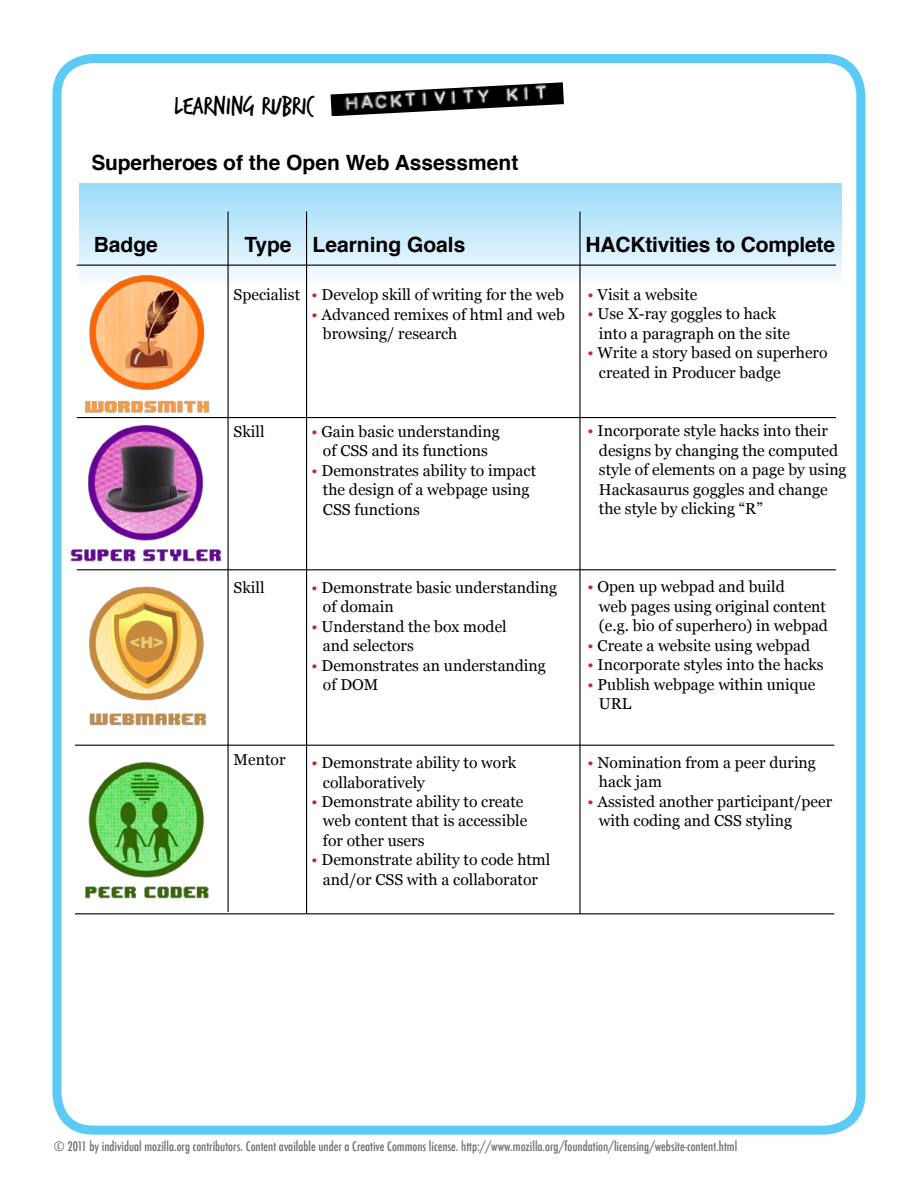
<style>
.page{position:relative;width:918px;height:1188px;background:#fff}
.page>*{position:absolute;margin:0;border:0;box-sizing:border-box;transform-origin:0 0}
.t1{font:27px "Trash Hand";color:#000}
.t2{font:700 21px "Helvetica";letter-spacing:-.01em;color:#000}
.t3{font:15.75px/19.5px "Georgia";color:#000}
.t4{font:500 condensed 12.75px "Futura";color:#6d6e71}
.s1{color:#d2232a}
</style>
<div class="page">
<div style="left:52px;top:54px;width:813px;height:1081px;border:9px solid #5bcbf5;border-radius:36px"></div>
<img style="left:331px;top:82px;width:233px;height:34px">
<div style="left:80px;top:183px;width:761px;height:108px;background:linear-gradient(to bottom,#98daf8,#fffeff)"></div>
<hr style="left:77px;top:265px;width:759px;height:1px;background:#000">
<hr style="left:77px;top:417px;width:759px;height:1px;background:#000">
<hr style="left:77px;top:569px;width:759px;height:1px;background:#000">
<hr style="left:228px;top:212px;width:1px;height:700px;background:#000">
<hr style="left:306px;top:212px;width:1px;height:702px;background:#000">
<hr style="left:579px;top:212px;width:2px;height:702px;background:#000">
<hr style="left:75px;top:745px;width:759px;height:1px;background:#000">
<hr style="left:75px;top:913px;width:759px;height:1px;background:#000">
<img style="left:75px;top:761px;width:151px;height:154px">
<img style="left:89px;top:586px;width:117px;height:140px">
<img style="left:70px;top:417px;width:154px;height:154px">
<img style="left:78px;top:269px;width:136px;height:153px">
<h1 class="t1" style="left:175px;top:93px;width:140px">LEARNING RUBRIC</h1>
<h2 class="t2" style="left:92px;top:145px;width:428px">Superheroes of the Open Web Assessment</h2>
<h2 class="t2" style="left:94px;top:228px;width:66px">Badge</h2>
<h2 class="t2" style="left:245px;top:228px;width:48px">Type</h2>
<p class="t3" style="left:234px;top:285px;width:68px">Specialist</p>
<h2 class="t2" style="left:313px;top:227px;width:154px">Learning Goals</h2>
<h2 class="t2" style="left:586px;top:227px;width:251px">HACKtivities to Complete</h2>
<p class="t3" style="left:312px;top:285px;width:254px"><span class="s1">•</span> Develop skill of writing for the web</p>
<p class="t3" style="left:323px;top:305px;width:243px;text-indent:-11px"><span class="s1">•</span> Advanced remixes of html and web browsing/ research</p>
<p class="t3" style="left:588px;top:285px;width:111px"><span class="s1">•</span> Visit a website</p>
<p class="t3" style="left:599px;top:305px;width:193px;text-indent:-11px"><span class="s1">•</span> Use X-ray goggles to hack into a paragraph on the site</p>
<p class="t3" style="left:599px;top:344px;width:230px;text-indent:-11px"><span class="s1">•</span> Write a story based on superhero created in Producer badge</p>
<p class="t3" style="left:234px;top:422px;width:32px">Skill</p>
<p class="t3" style="left:312px;top:422px;width:190px;text-align:center"><span class="s1">•</span> Gain basic understanding of CSS and its functions</p>
<p class="t3" style="left:323px;top:461px;width:215px;text-indent:-11px"><span class="s1">•</span> Demonstrates ability to impact the design of a webpage using<br>CSS functions</p>
<p class="t3" style="left:599px;top:422px;width:249px;text-indent:-11px"><span class="s1">•</span> Incorporate style hacks into their designs by changing the computed style of elements on a page by using<br>Hackasaurus goggles and change the style by clicking “R”</p>
<p class="t3" style="left:234px;top:578px;width:32px">Skill</p>
<p class="t3" style="left:234px;top:750px;width:53px">Mentor</p>
<p class="t3" style="left:323px;top:578px;width:236px;text-indent:-11px"><span class="s1">•</span> Demonstrate basic understanding of domain</p>
<p class="t3" style="left:323px;top:617px;width:185px;text-indent:-11px"><span class="s1">•</span> Understand the box model and selectors</p>
<p class="t3" style="left:323px;top:656px;width:224px;text-indent:-11px"><span class="s1">•</span> Demonstrates an understanding of DOM</p>
<p class="t3" style="left:323px;top:753px;width:195px;text-indent:-11px"><span class="s1">•</span> Demonstrate ability to work collaboratively</p>
<p class="t3" style="left:323px;top:792px;width:206px;text-indent:-11px"><span class="s1">•</span> Demonstrate ability to create web content that is accessible for other users</p>
<p class="t3" style="left:312px;top:851px;width:240px;text-align:center"><span class="s1">•</span> Demonstrate ability to code html and/or CSS with a collaborator</p>
<p class="t3" style="left:599px;top:578px;width:231px;text-indent:-11px"><span class="s1">•</span> Open up webpad and build<br>web pages using original content (e.g. bio of superhero) in webpad</p>
<p class="t3" style="left:588px;top:636px;width:224px"><span class="s1">•</span> Create a website using webpad</p>
<p class="t3" style="left:588px;top:656px;width:238px"><span class="s1">•</span> Incorporate styles into the hacks</p>
<p class="t3" style="left:599px;top:675px;width:218px;text-indent:-11px"><span class="s1">•</span> Publish webpage within unique<br>URL</p>
<p class="t3" style="left:599px;top:753px;width:218px;text-indent:-11px"><span class="s1">•</span> Nomination from a peer during hack jam</p>
<p class="t3" style="left:599px;top:792px;width:235px;text-indent:-11px"><span class="s1">•</span> Assisted another participant/peer with coding and CSS styling</p>
<p class="t4" style="left:54px;top:1138px;width:685px">© 2011 by individual mozilla.org contributors. Content available under a Creative Commons license. http://www.mozilla.org/foundation/licensing/website-content.html</p>
</div>
